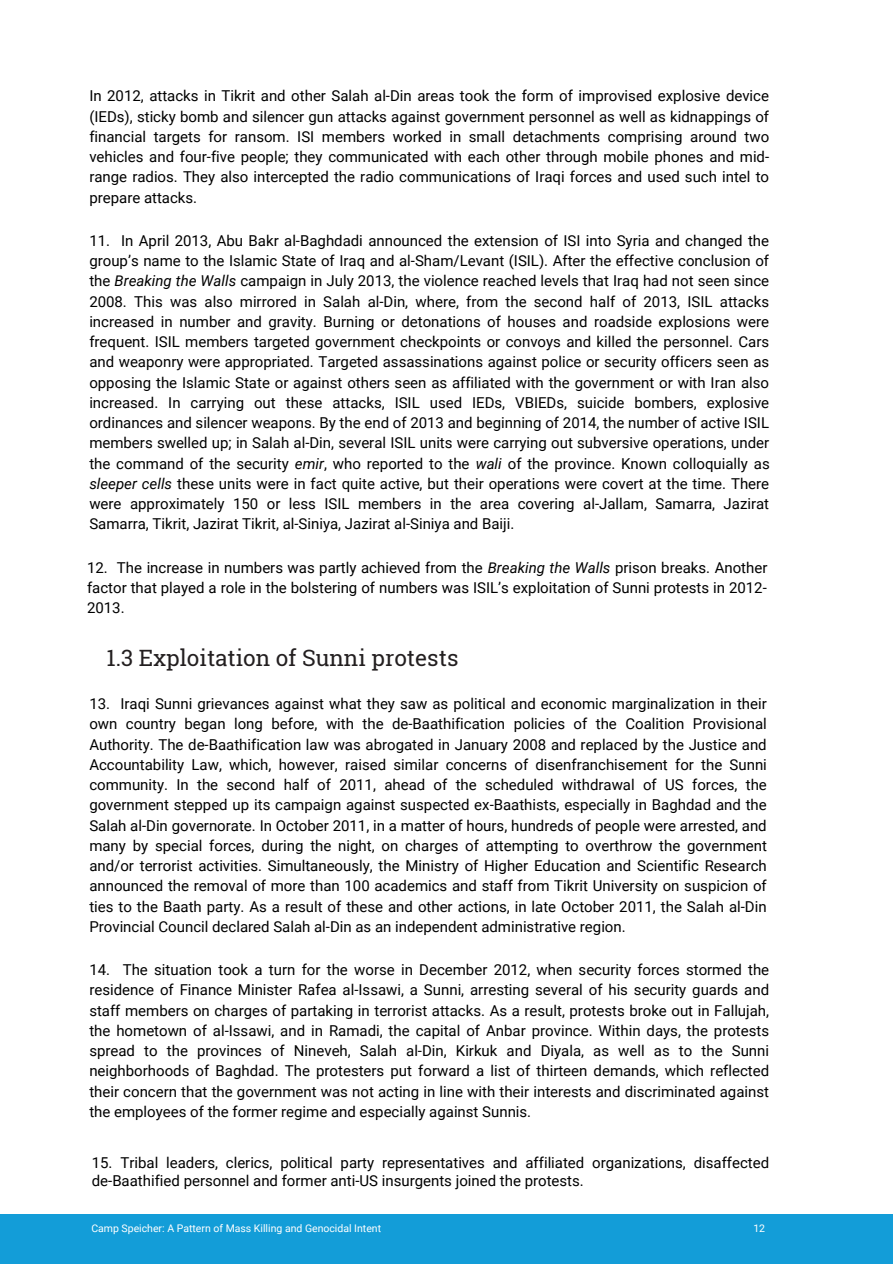
<style>
.page{position:relative;width:893px;height:1264px;background:#fff}
.page>*{position:absolute;margin:0;border:0;box-sizing:border-box;transform-origin:0 0}
.t1{font:22.5px "Roboto Slab";color:#231f20}
.t2{font:15px/20.2px "Roboto";color:#000;text-align:justify}
.t3{font:10.5px "Roboto";color:#fff}
.s1{font-style:italic}
</style>
<div class="page">
<div style="left:0;top:1214px;width:892px;height:49px;background:#139dd8"></div>
<h2 class="t2" style="left:89px;top:86px;width:681px">In 2012, attacks in Tikrit and other Salah al-Din areas took the form of improvised explosive device (IEDs), sticky bomb and silencer gun attacks against government personnel as well as kidnappings of financial targets for ransom. ISI members worked in small detachments comprising around two vehicles and four-five people; they communicated with each other through mobile phones and mid&shy;range radios. They also intercepted the radio communications of Iraqi forces and used such intel to prepare attacks.</h2>
<h2 class="t2" style="left:89px;top:230px;width:681px">11. In April 2013, Abu Bakr al-Baghdadi announced the extension of ISI into Syria and changed the group’s name to the Islamic State of Iraq and al-Sham/Levant (ISIL). After the effective conclusion of the <span class="s1">Breaking the Walls</span> campaign in July 2013, the violence reached levels that Iraq had not seen since 2008. This was also mirrored in Salah al-Din, where, from the second half of 2013, ISIL attacks increased in number and gravity. Burning or detonations of houses and roadside explosions were frequent. ISIL members targeted government checkpoints or convoys and killed the personnel. Cars and weaponry were appropriated. Targeted assassinations against police or security officers seen as opposing the Islamic State or against others seen as affiliated with the government or with Iran also increased. In carrying out these attacks, ISIL used IEDs, VBIEDs, suicide bombers, explosive ordinances and silencer weapons. By the end of 2013 and beginning of 2014, the number of active ISIL members swelled up; in Salah al-Din, several ISIL units were carrying out subversive operations, under the command of the security <span class="s1">emir</span>, who reported to the <span class="s1">wali</span> of the province. Known colloquially as <span class="s1">sleeper cells</span> these units were in fact quite active, but their operations were covert at the time. There were approximately 150 or less ISIL members in the area covering al-Jallam, Samarra, Jazirat Samarra, Tikrit, Jazirat Tikrit, al-Siniya, Jazirat al-Siniya and Baiji.</h2>
<h2 class="t2" style="left:87px;top:557px;width:681px">12. The increase in numbers was partly achieved from the <span class="s1">Breaking the Walls</span> prison breaks. Another factor that played a role in the bolstering of numbers was ISIL’s exploitation of Sunni protests in 2012- 2013.</h2>
<h2 class="t1" style="left:106px;top:642px;width:353px">1.3 Exploitation of Sunni protests</h2>
<h1 class="t2" style="left:89px;top:694px;width:679px">13. Iraqi Sunni grievances against what they saw as political and economic marginalization in their own country began long before, with the de-Baathification policies of the Coalition Provisional Authority. The de-Baathification law was abrogated in January 2008 and replaced by the Justice and Accountability Law, which, however, raised similar concerns of disenfranchisement for the Sunni community. In the second half of 2011, ahead of the scheduled withdrawal of US forces, the government stepped up its campaign against suspected ex-Baathists, especially in Baghdad and the Salah al-Din governorate. In October 2011, in a matter of hours, hundreds of people were arrested, and many by special forces, during the night, on charges of attempting to overthrow the government and/or terrorist activities. Simultaneously, the Ministry of Higher Education and Scientific Research announced the removal of more than 100 academics and staff from Tikrit University on suspicion of ties to the Baath party. As a result of these and other actions, in late October 2011, the Salah al-Din Provincial Council declared Salah al-Din as an independent administrative region.</h1>
<h2 class="t2" style="left:89px;top:959px;width:681px">14. The situation took a turn for the worse in December 2012, when security forces stormed the residence of Finance Minister Rafea al-Issawi, a Sunni, arresting several of his security guards and staff members on charges of partaking in terrorist attacks. As a result, protests broke out in Fallujah, the hometown of al‑Issawi, and in Ramadi, the capital of Anbar province. Within days, the protests spread to the provinces of Nineveh, Salah al-Din, Kirkuk and Diyala, as well as to the Sunni neighborhoods of Baghdad. The protesters put forward a list of thirteen demands, which reflected their concern that the government was not acting in line with their interests and discriminated against the employees of the former regime and especially against Sunnis.</h2>
<p class="t2" style="left:92px;top:1153px;width:678px;line-height:18px">15. Tribal leaders, clerics, political party representatives and affiliated organizations, disaffected de‑Baathified personnel and former anti-US insurgents joined the protests.</p>
<p class="t3" style="left:91px;top:1222px;width:291px">Camp Speicher: A Pattern of Mass Killing and Genocidal Intent</p>
<p class="t3" style="left:753px;top:1222px;width:13px">12</p>
<h2 class="t3" style="left:756px;top:1222px;width:13px">12</h2>
</div>
